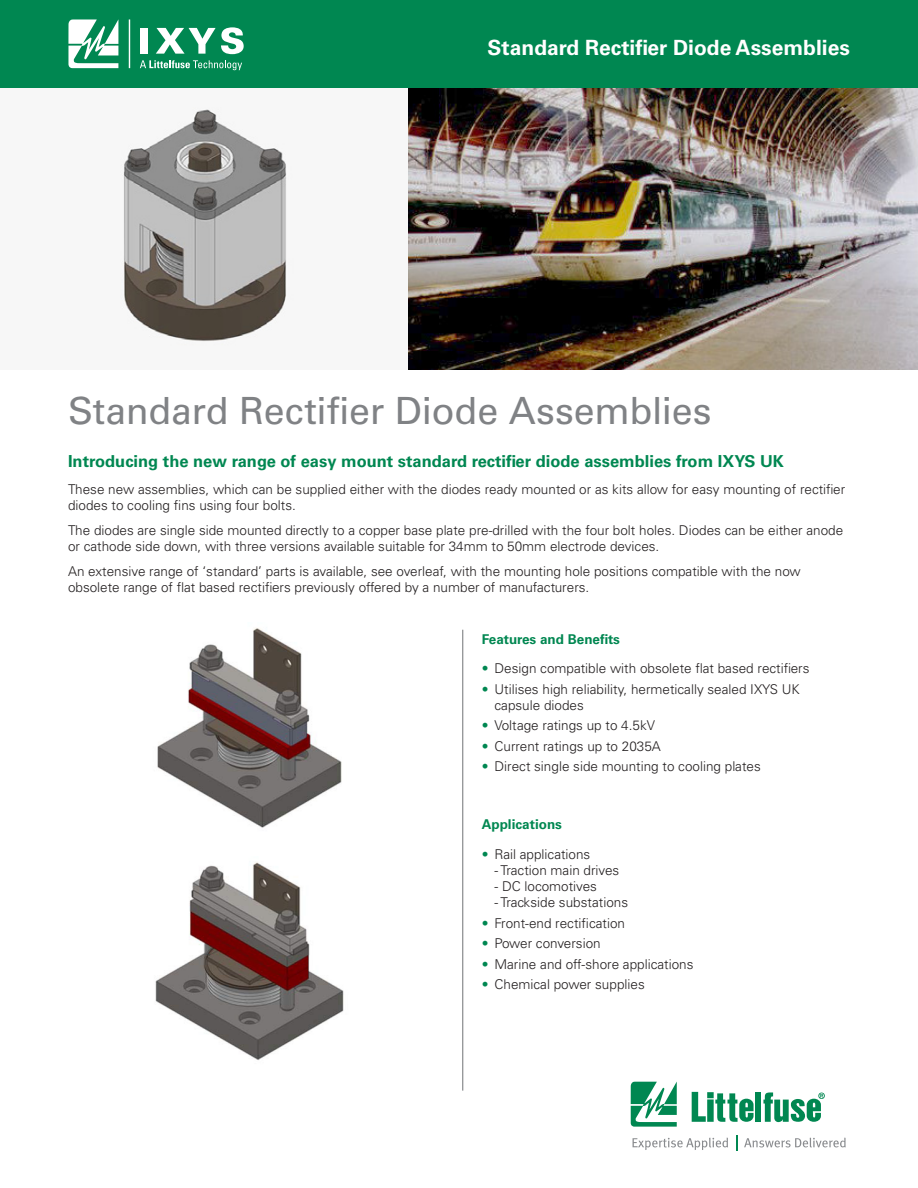
<style>
.page{position:relative;width:918px;height:1188px;background:#fff}
.page>*{position:absolute;margin:0;border:0;box-sizing:border-box;transform-origin:0 0}
.t1{font:37.5px "Univers LT Std";letter-spacing:-.005em;color:#808285}
.t2{font:700 21px "Univers LT Std";color:#fff}
.t3{font:700 16.5px "Univers LT Std";color:#008751}
.t4{font:300 13.5px/16.2px "Univers LT Std";color:#231f20}
.t5{font:700 13.5px "Univers LT Std";color:#008751}
.s1{color:#008751}
</style>
<div class="page">
<div style="left:0;top:0;width:918px;height:88px;background:#008751"></div>
<img style="left:121px;top:88px;width:797px;height:282px">
<img style="left:157px;top:628px;width:185px;height:200px">
<img style="left:155px;top:862px;width:189px;height:198px">
<svg style="left:631px;top:1082px;width:46px;height:45px"></svg>
<div style="left:755px;top:1092px;width:6px;height:30px;background:#008751"></div>
<svg style="left:763px;top:1092px;width:62px;height:30px"></svg>
<svg style="left:692px;top:1092px;width:62px;height:30px"></svg>
<svg style="left:633px;top:1138px;width:95px;height:12px"></svg>
<svg style="left:736px;top:1135px;width:1px;height:16px"></svg>
<svg style="left:744px;top:1138px;width:102px;height:9px"></svg>
<svg style="left:68px;top:19px;width:50px;height:49px"></svg>
<div style="left:141px;top:28px;width:7px;height:26px;background:#fff"></div>
<svg style="left:156px;top:27px;width:88px;height:27px"></svg>
<svg style="left:140px;top:60px;width:102px;height:10px"></svg>
<hr style="left:129px;top:19px;width:1px;height:49px;background:#fff">
<hr style="left:462px;top:630px;width:1px;height:461px;background:#808285">
<h2 class="t2" style="left:488px;top:35px;width:364px">Standard Rectifier Diode Assemblies</h2>
<h1 class="t1" style="left:68px;top:389px;width:645px">Standard Rectifier Diode Assemblies</h1>
<p class="t3" style="left:68px;top:451px;width:717px">Introducing the new range of easy mount standard rectifier diode assemblies from IXYS UK</p>
<p class="t4" style="left:68px;top:481px;width:779px">These new assemblies, which can be supplied either with the diodes ready mounted or as kits allow for easy mounting of rectifier diodes to cooling fins using four bolts.</p>
<p class="t4" style="left:68px;top:522px;width:777px">The diodes are single side mounted directly to a copper base plate pre-drilled with the four bolt holes. Diodes can be either anode or cathode side down, with three versions available suitable for 34mm to 50mm electrode devices.</p>
<p class="t4" style="left:68px;top:563px;width:734px">An extensive range of ‘standard’ parts is available, see overleaf, with the mounting hole positions compatible with the now obsolete range of flat based rectifiers previously offered by a number of manufacturers.</p>
<p class="t5" style="left:482px;top:631px;width:140px">Features and Benefits</p>
<p class="t4" style="left:482px;top:660px;width:329px"><span class="s1">•</span> Design compatible with obsolete flat based rectifiers</p>
<p class="t4" style="left:495px;top:681px;width:307px;text-indent:-13px"><span class="s1">•</span> Utilises high reliability, hermetically sealed IXYS UK capsule diodes</p>
<p class="t4" style="left:482px;top:717px;width:175px"><span class="s1">•</span> Voltage ratings up to 4.5kV</p>
<p class="t4" style="left:482px;top:738px;width:181px"><span class="s1">•</span> Current ratings up to 2035A</p>
<p class="t4" style="left:482px;top:758px;width:281px"><span class="s1">•</span> Direct single side mounting to cooling plates</p>
<p class="t5" style="left:482px;top:817px;width:82px">Applications</p>
<p class="t4" style="left:482px;top:846px;width:110px"><span class="s1">•</span> Rail applications</p>
<p class="t4" style="left:495px;top:862px;width:126px">- Traction main drives</p>
<p class="t4" style="left:495px;top:878px;width:104px">- DC locomotives</p>
<p class="t4" style="left:495px;top:894px;width:135px">- Trackside substations</p>
<p class="t4" style="left:482px;top:915px;width:145px"><span class="s1">•</span> Front-end rectification</p>
<p class="t4" style="left:482px;top:935px;width:120px"><span class="s1">•</span> Power conversion</p>
<p class="t4" style="left:482px;top:956px;width:213px"><span class="s1">•</span> Marine and off-shore applications</p>
<p class="t4" style="left:482px;top:976px;width:165px"><span class="s1">•</span> Chemical power supplies</p>
</div>
